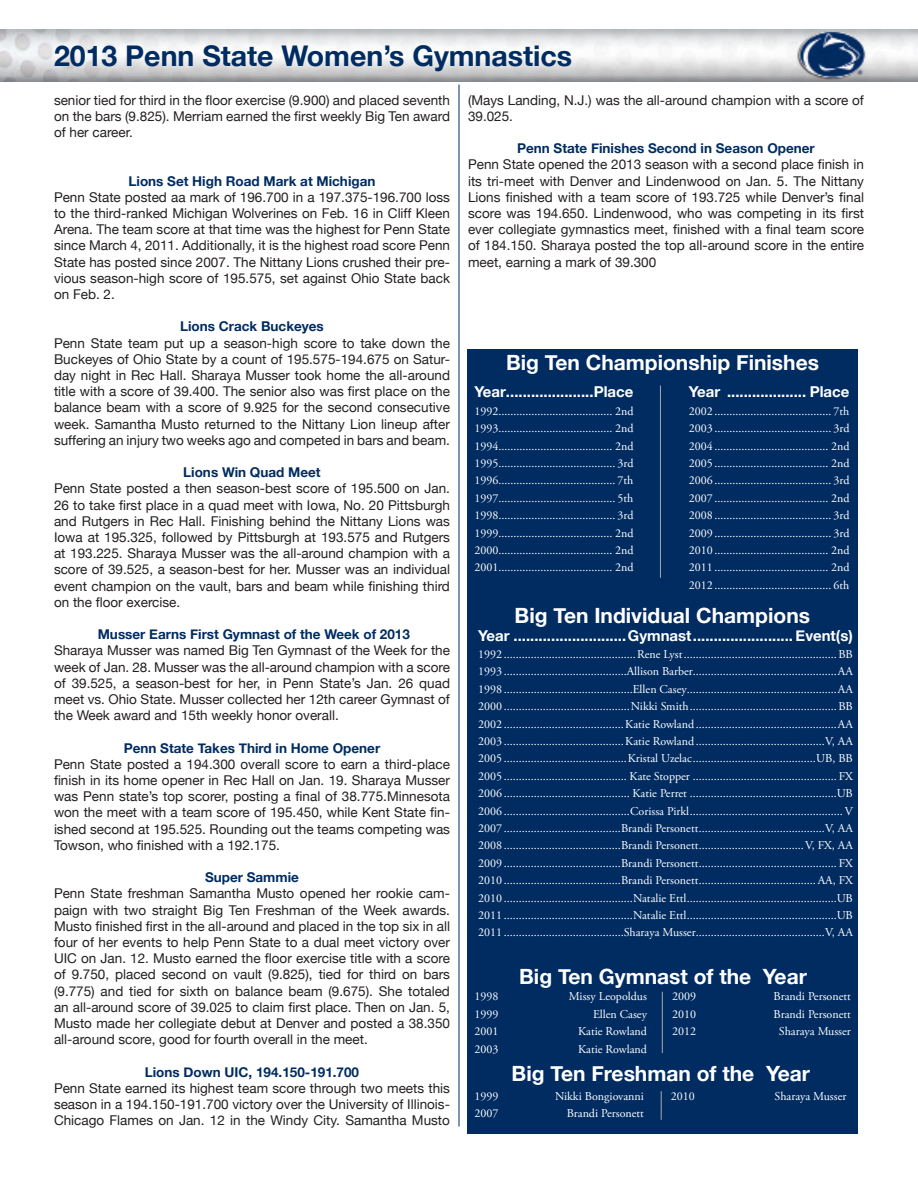
<style>
.page{position:relative;width:918px;height:1188px;background:#fff}
.page>*{position:absolute;margin:0;border:0;box-sizing:border-box;transform-origin:0 0}
.t1{font:700 28.5px "Helvetica Neue";color:#002c62}
.t2{font:700 21px "Helvetica Neue";color:#fff}
.t3{font:700 15px "Helvetica Neue";color:#fff}
.t4{font:13.5px/16.2px "Helvetica Neue";color:#231f20}
.t5{font:12px/17.4px "Adobe Garamond Pro";color:#fff}
.s1{font-weight:700;color:#002c62}
</style>
<div class="page">
<img style="left:0;top:30px;width:918px;height:51px">
<hr style="left:459px;top:85px;width:1px;height:1042px;background:#002c62">
<div style="left:467px;top:349px;width:391px;height:785px;background:#002c62"></div>
<hr style="left:662px;top:992px;width:1px;height:61px;background:#a8a9ad">
<svg style="left:661px;top:1091px;width:1px;height:29px"></svg>
<hr style="left:660px;top:386px;width:1px;height:192px;background:#a8a9ad">
<p class="t1" style="left:54px;top:38px;width:520px">2013 Penn State Women’s Gymnastics</p>
<p class="t4" style="left:54px;top:92px;width:398px;text-align:justify">senior tied for third in the floor exercise (9.900) and placed seventh on the bars (9.825). Merriam earned the first weekly Big Ten award of her career.</p>
<p class="t4" style="left:54px;top:173px;width:398px;text-indent:75px"><span class="s1">Lions Set High Road Mark at Michigan<br></span>Penn State posted aa mark of 196.700 in a 197.375-196.700 loss to the third-ranked Michigan Wolverines on Feb. 16 in Cliff Kleen Arena. The team score at that time was the highest for Penn State since March 4, 2011. Additionally, it is the highest road score Penn State has posted since 2007. The Nittany Lions crushed their pre&shy;vious season-high score of 195.575, set against Ohio State back on Feb. 2.</p>
<p class="t4" style="left:54px;top:318px;width:398px;text-align:center"><span class="s1">Lions Crack Buckeyes<br></span>Penn State team put up a season-high score to take down the Buckeyes of Ohio State by a count of 195.575-194.675 on Satur&shy;day night in Rec Hall. Sharaya Musser took home the all-around title with a score of 39.400. The senior also was first place on the balance beam with a score of 9.925 for the second consecutive week. Samantha Musto returned to the Nittany Lion lineup after suffering an injury two weeks ago and competed in bars and beam.</p>
<p class="t4" style="left:54px;top:464px;width:398px;text-indent:129px"><span class="s1">Lions Win Quad Meet<br></span>Penn State posted a then season-best score of 195.500 on Jan.<br>26 to take first place in a quad meet with Iowa, No. 20 Pittsburgh and Rutgers in Rec Hall. Finishing behind the Nittany Lions was Iowa at 195.325, followed by Pittsburgh at 193.575 and Rutgers at 193.225. Sharaya Musser was the all-around champion with a score of 39.525, a season-best for her. Musser was an individual event champion on the vault, bars and beam while finishing third on the floor exercise.</p>
<p class="t4" style="left:54px;top:626px;width:398px;text-indent:44px"><span class="s1">Musser Earns First Gymnast of the Week of 2013<br></span>Sharaya Musser was named Big Ten Gymnast of the Week for the week of Jan. 28. Musser was the all-around champion with a score of 39.525, a season-best for her, in Penn State’s Jan. 26 quad meet vs. Ohio State. Musser collected her 12th career Gymnast of the Week award and 15th weekly honor overall.</p>
<p class="t4" style="left:54px;top:740px;width:398px;text-indent:70px"><span class="s1">Penn State Takes Third in Home Opener<br></span>Penn State posted a 194.300 overall score to earn a third-place finish in its home opener in Rec Hall on Jan. 19. Sharaya Musser was Penn state’s top scorer, posting a final of 38.775.Minnesota won the meet with a team score of 195.450, while Kent State fin&shy;ished second at 195.525. Rounding out the teams competing was Towson, who finished with a 192.175.</p>
<p class="t4" style="left:54px;top:869px;width:398px;text-indent:151px"><span class="s1">Super Sammie<br></span>Penn State freshman Samantha Musto opened her rookie cam&shy;paign with two straight Big Ten Freshman of the Week awards.<br>Musto finished first in the all-around and placed in the top six in all four of her events to help Penn State to a dual meet victory over UIC on Jan. 12. Musto earned the floor exercise title with a score of 9.750, placed second on vault (9.825), tied for third on bars (9.775) and tied for sixth on balance beam (9.675). She totaled an all-around score of 39.025 to claim first place. Then on Jan. 5, Musto made her collegiate debut at Denver and posted a 38.350 all-around score, good for fourth overall in the meet.</p>
<p class="t4" style="left:54px;top:1064px;width:397px;text-align:center"><span class="s1">Lions Down UIC, 194.150-191.700<br></span>Penn State earned its highest team score through two meets this season in a 194.150-191.700 victory over the University of Illinois-Chicago Flames on Jan. 12 in the Windy City. Samantha Musto</p>
<p class="t4" style="left:468px;top:92px;width:397px">(Mays Landing, N.J.) was the all-around champion with a score of<br>39.025.</p>
<p class="t4" style="left:468px;top:140px;width:398px;text-indent:49px"><span class="s1">Penn State Finishes Second in Season Opener<br></span>Penn State opened the 2013 season with a second place finish in its tri-meet with Denver and Lindenwood on Jan. 5. The Nittany Lions finished with a team score of 193.725 while Denver’s final score was 194.650. Lindenwood, who was competing in its first ever collegiate gymnastics meet, finished with a final team score of 184.150. Sharaya posted the top all-around score in the entire meet, earning a mark of 39.300</p>
<p class="t2" style="left:506px;top:349px;width:314px">Big Ten Championship Finishes</p>
<p class="t3" style="left:474px;top:383px;width:160px">Year.....................Place</p>
<p class="t3" style="left:689px;top:383px;width:162px">Year ................... Place</p>
<p class="t5" style="left:474px;top:403px;width:160px">1992...................................... 2nd</p>
<p class="t5" style="left:689px;top:403px;width:162px">2002....................................... 7th</p>
<p class="t5" style="left:474px;top:420px;width:160px">1993...................................... 2nd</p>
<p class="t5" style="left:689px;top:420px;width:162px">2003....................................... 3rd</p>
<p class="t5" style="left:474px;top:437px;width:160px">1994...................................... 2nd</p>
<p class="t5" style="left:689px;top:437px;width:162px">2004...................................... 2nd</p>
<p class="t5" style="left:474px;top:455px;width:160px">1995....................................... 3rd</p>
<p class="t5" style="left:689px;top:455px;width:162px">2005...................................... 2nd</p>
<p class="t5" style="left:474px;top:472px;width:160px">1996....................................... 7th</p>
<p class="t5" style="left:689px;top:472px;width:162px">2006....................................... 3rd</p>
<p class="t5" style="left:474px;top:490px;width:160px">1997....................................... 5th</p>
<p class="t5" style="left:689px;top:490px;width:162px">2007...................................... 2nd</p>
<p class="t5" style="left:474px;top:507px;width:160px">1998....................................... 3rd</p>
<p class="t5" style="left:689px;top:507px;width:162px">2008....................................... 3rd</p>
<p class="t5" style="left:474px;top:524px;width:160px">1999...................................... 2nd</p>
<p class="t5" style="left:689px;top:524px;width:162px">2009....................................... 3rd</p>
<p class="t5" style="left:474px;top:542px;width:160px">2000...................................... 2nd</p>
<p class="t5" style="left:689px;top:542px;width:162px">2010...................................... 2nd</p>
<p class="t5" style="left:474px;top:559px;width:160px">2001...................................... 2nd</p>
<p class="t5" style="left:689px;top:559px;width:162px">2011...................................... 2nd<br>2012....................................... 6th</p>
<p class="t2" style="left:515px;top:603px;width:297px">Big Ten Individual Champions</p>
<p class="t3" style="left:478px;top:626px;width:376px">Year ...........................Gymnast........................ Event(s)</p>
<p class="t5" style="left:478px;top:646px;width:376px;text-align:justify">1992............................................Rene Lyst...................................................BB 1993.........................................Allison Barber................................................AA 1998...........................................Ellen Casey..................................................AA 2000..........................................Nikki Smith.................................................BB 2002........................................Katie Rowland ...............................................AA 2003........................................Katie Rowland ...........................................V, AA 2005.........................................Kristal Uzelac.........................................UB, BB 2005......................................... Kate Stopper ................................................ FX 2006.......................................... Katie Perret .................................................UB 2006..........................................Corissa Pirkl................................................... V 2007.......................................Brandi Personett..........................................V, AA 2008.......................................Brandi Personett...................................V, FX, AA 2009.......................................Brandi Personett.............................................. FX 2010.......................................Brandi Personett....................................... AA, FX 2010...........................................Natalie Ettl..................................................UB 2011...........................................Natalie Ettl..................................................UB 2011........................................Sharaya Musser...........................................V, AA</p>
<p class="t2" style="left:519px;top:964px;width:289px">Big Ten Gymnast of the Year</p>
<p class="t5" style="left:474px;top:988px;width:25px">1998</p>
<p class="t5" style="left:569px;top:988px;width:80px">Missy Leopoldus</p>
<p class="t5" style="left:474px;top:1006px;width:25px">1999</p>
<p class="t5" style="left:593px;top:1006px;width:55px">Ellen Casey</p>
<p class="t5" style="left:474px;top:1023px;width:25px">2001</p>
<p class="t5" style="left:578px;top:1023px;width:70px">Katie Rowland</p>
<p class="t5" style="left:474px;top:1041px;width:25px">2003</p>
<p class="t5" style="left:578px;top:1041px;width:70px">Katie Rowland</p>
<p class="t5" style="left:672px;top:988px;width:25px">2009</p>
<p class="t5" style="left:774px;top:988px;width:79px">Brandi Personett</p>
<p class="t5" style="left:672px;top:1006px;width:25px">2010</p>
<p class="t5" style="left:774px;top:1006px;width:79px">Brandi Personett</p>
<p class="t5" style="left:672px;top:1023px;width:25px">2012</p>
<p class="t5" style="left:779px;top:1023px;width:73px">Sharaya Musser</p>
<p class="t2" style="left:512px;top:1060px;width:300px">Big Ten Freshman of the Year</p>
<p class="t5" style="left:474px;top:1088px;width:25px">1999</p>
<p class="t5" style="left:555px;top:1088px;width:90px">Nikki Bongiovanni</p>
<p class="t5" style="left:474px;top:1105px;width:25px">2007</p>
<p class="t5" style="left:567px;top:1105px;width:79px">Brandi Personett</p>
<p class="t5" style="left:671px;top:1088px;width:25px">2010</p>
<p class="t5" style="left:775px;top:1088px;width:73px">Sharaya Musser</p>
</div>
